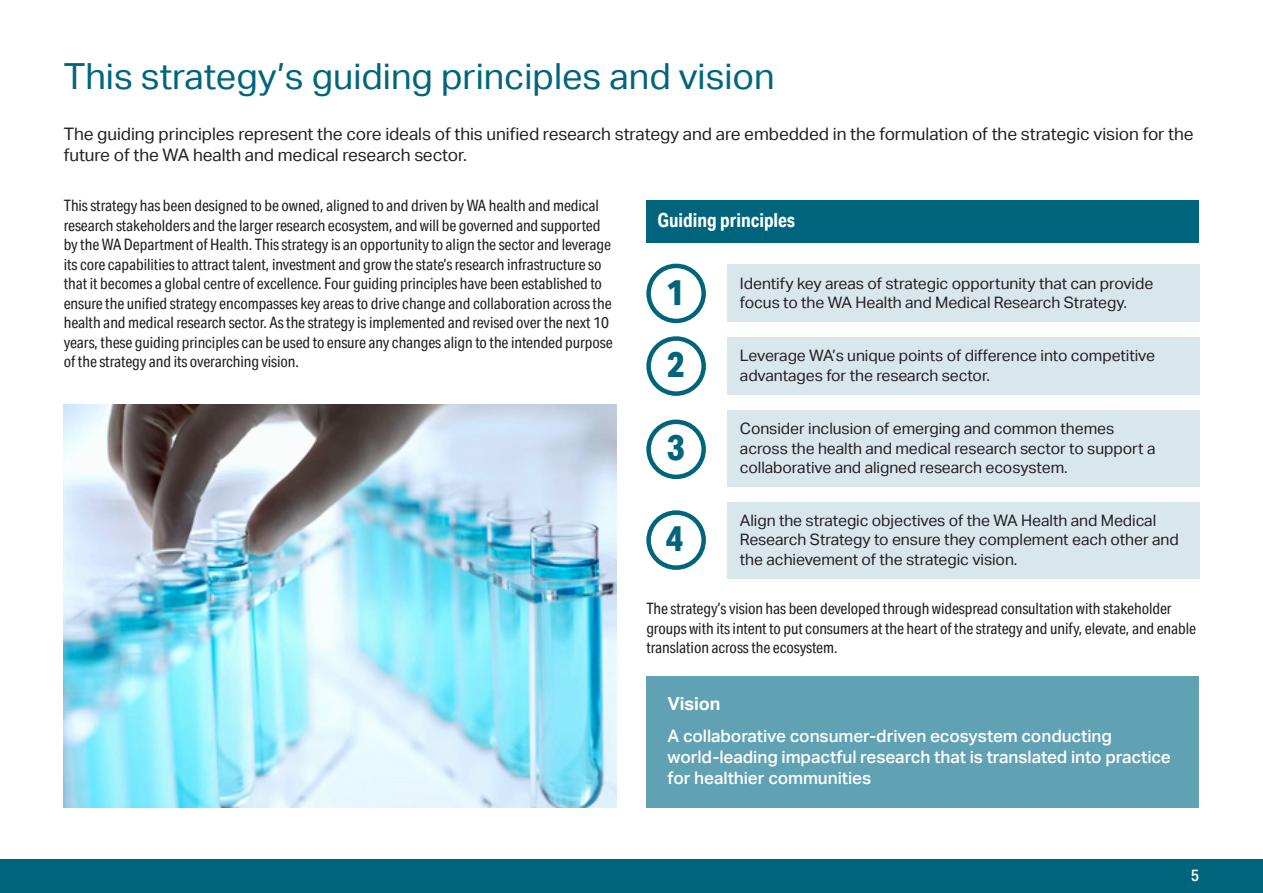
<style>
.page{position:relative;width:1263px;height:893px;background:#fff}
.page>*{position:absolute;margin:0;border:0;box-sizing:border-box;transform-origin:0 0}
.Headers{font:36px "Aktiv Grotesk";color:#00657c}
.t1{font:800 36px "Aktiv Grotesk Cd";color:#00657c}
.Sub_Heads{font:700 19.5px "Aktiv Grotesk Cd";color:#fff}
.Leader_Paragraph{font:700 18px "Aktiv Grotesk";letter-spacing:-.005em;color:#fff}
.Leader_Paragraph-2{font:17.25px/21px "Aktiv Grotesk";letter-spacing:-.005em;color:#231f20}
.Leader_Paragraph-3{font:500 17.25px/21px "Aktiv Grotesk";letter-spacing:-.005em;color:#fff}
.t2{font:500 16.5px "Aktiv Grotesk Cd";color:#fff}
.Body_Copy{font:15.75px/19.5px "Aktiv Grotesk Cd";letter-spacing:-.005em;color:#231f20}
.Body_Copy-2{font:15.75px/19.5px "Aktiv Grotesk";letter-spacing:-.005em;color:#231f20}
</style>
<div class="page">
<div style="left:0;top:859px;width:1263px;height:34px;background:#00657c"></div>
<div style="left:646px;top:676px;width:553px;height:132px;background:#60a1b4"></div>
<div style="left:646px;top:200px;width:553px;height:42px;background:#00657c"></div>
<div style="left:646px;top:264px;width:60px;height:59px;border:4px solid #00657c;border-radius:50%"></div>
<div style="left:646px;top:336px;width:60px;height:60px;border:4px solid #00657c;border-radius:50%"></div>
<div style="left:646px;top:420px;width:60px;height:59px;border:4px solid #00657c;border-radius:50%"></div>
<div style="left:646px;top:510px;width:60px;height:60px;border:4px solid #00657c;border-radius:50%"></div>
<div style="left:727px;top:265px;width:472px;height:57px;background:#d9e7ed"></div>
<div style="left:727px;top:337px;width:472px;height:58px;background:#d9e7ed"></div>
<div style="left:727px;top:410px;width:472px;height:77px;background:#d9e7ed"></div>
<div style="left:727px;top:502px;width:472px;height:76px;background:#d9e7ed"></div>
<img style="left:64px;top:404px;width:553px;height:404px">
<p class="Headers" style="left:64px;top:56px;width:712px">This strategy’s guiding principles and vision</p>
<p class="Leader_Paragraph-2" style="left:64px;top:123px;width:1131px">The guiding principles represent the core ideals of this unified research strategy and are embedded in the formulation of the strategic vision for the future of the WA health and medical research sector.</p>
<p class="Body_Copy" style="left:64px;top:196px;width:550px">This strategy has been designed to be owned, aligned to and driven by WA health and medical research stakeholders and the larger research ecosystem, and will be governed and supported by the WA Department of Health. This strategy is an opportunity to align the sector and leverage its core capabilities to attract talent, investment and grow the state’s research infrastructure so that it becomes a global centre of excellence. Four guiding principles have been established to ensure the unified strategy encompasses key areas to drive change and collaboration across the health and medical research sector. As the strategy is implemented and revised over the next 10 years, these guiding principles can be used to ensure any changes align to the intended purpose of the strategy and its overarching vision.</p>
<p class="Sub_Heads" style="left:657px;top:208px;width:139px">Guiding principles</p>
<p class="Body_Copy-2" style="left:740px;top:274px;width:415px">Identify key areas of strategic opportunity that can provide focus to the WA Health and Medical Research Strategy.</p>
<p class="Body_Copy-2" style="left:740px;top:346px;width:417px">Leverage WA’s unique points of difference into competitive advantages for the research sector.</p>
<p class="Body_Copy-2" style="left:740px;top:419px;width:417px">Consider inclusion of emerging and common themes across the health and medical research sector to support a collaborative and aligned research ecosystem.</p>
<p class="Body_Copy-2" style="left:740px;top:511px;width:440px">Align the strategic objectives of the WA Health and Medical<br>Research Strategy to ensure they complement each other and the achievement of the strategic vision.</p>
<p class="Body_Copy" style="left:646px;top:599px;width:551px">The strategy’s vision has been developed through widespread consultation with stakeholder groups with its intent to put consumers at the heart of the strategy and unify, elevate, and enable translation across the ecosystem.</p>
<p class="t1" style="left:666px;top:269px;width:19px">1</p>
<p class="t1" style="left:667px;top:342px;width:19px">2</p>
<p class="t1" style="left:667px;top:425px;width:19px">3</p>
<p class="t1" style="left:665px;top:516px;width:19px">4</p>
<p class="Leader_Paragraph" style="left:668px;top:693px;width:54px">Vision</p>
<p class="Leader_Paragraph-3" style="left:668px;top:725px;width:505px">A collaborative consumer-driven ecosystem conducting world-leading impactful research that is translated into practice for healthier communities</p>
<p class="t2" style="left:1191px;top:866px;width:10px">5</p>
</div>
